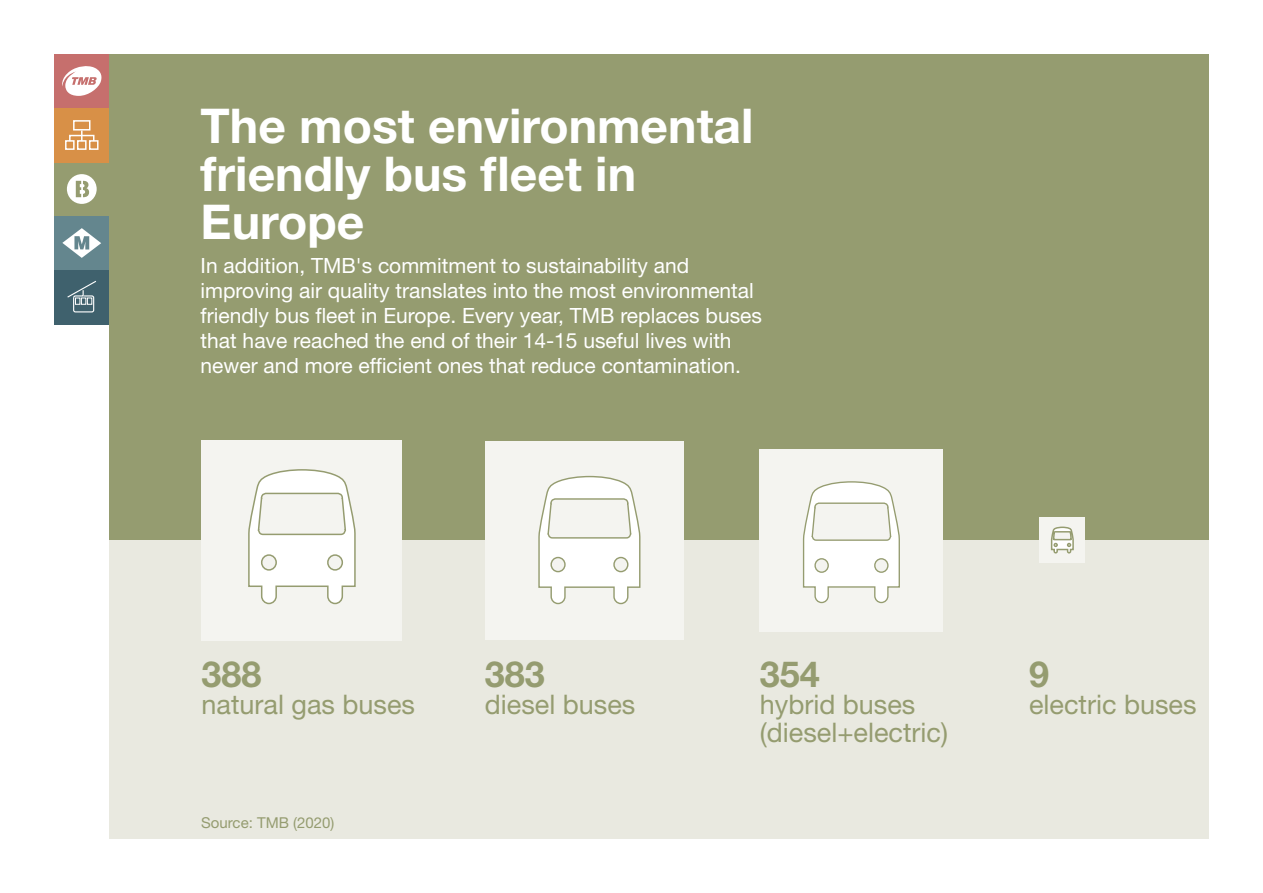
<style>
.page{position:relative;width:1263px;height:893px;background:#fff}
.page>*{position:absolute;margin:0;border:0;box-sizing:border-box;transform-origin:0 0}
.t1{font:700 48px/48px "Helvetica Neue LT Std";color:#fff}
.t2{font:700 36px "Helvetica Neue LT Std";color:#959c70}
.t3{font:27px/27.6px "Helvetica Neue LT Std";color:#959c70}
.t4{font:21px/25.2px "Helvetica Neue LT Std";color:#fff}
.t5{font:15px "Helvetica Neue LT Std";color:#959c70}
</style>
<div class="page">
<div style="left:54px;top:54px;width:55px;height:54px;background:#c66f6d"></div>
<svg style="left:62px;top:66px;width:40px;height:30px"></svg>
<div style="left:54px;top:162px;width:55px;height:54px;background:#959c70"></div>
<svg style="left:67px;top:174px;width:30px;height:30px"></svg>
<div style="left:54px;top:216px;width:55px;height:54px;background:#64868e"></div>
<svg style="left:62px;top:228px;width:39px;height:30px"></svg>
<div style="left:54px;top:270px;width:55px;height:54px;background:#3f616d"></div>
<svg style="left:67px;top:280px;width:29px;height:33px"></svg>
<div style="left:54px;top:108px;width:55px;height:54px;background:#d89047"></div>
<div style="left:73px;top:120px;width:17px;height:11px;border:2px solid #fff"></div>
<div style="left:65px;top:140px;width:10px;height:10px;border:2px solid #fff"></div>
<div style="left:77px;top:140px;width:10px;height:10px;border:2px solid #fff"></div>
<div style="left:89px;top:140px;width:10px;height:10px;border:2px solid #fff"></div>
<div style="left:69px;top:135px;width:25px;height:7px;border:2px solid #fff"></div>
<svg style="left:81px;top:131px;width:2px;height:10px"></svg>
<div style="left:109px;top:54px;width:1100px;height:486px;background:#959c70"></div>
<div style="left:109px;top:540px;width:1100px;height:299px;background:#e9e9e0"></div>
<div style="left:486px;top:441px;width:198px;height:198px;background:#f4f4f0"></div>
<div style="left:202px;top:440px;width:200px;height:200px;background:#f4f4f0"></div>
<div style="left:760px;top:449px;width:183px;height:182px;background:#f4f4f0"></div>
<div style="left:1040px;top:517px;width:45px;height:46px;background:#f4f4f0"></div>
<svg style="left:248px;top:469px;width:108px;height:136px"></svg>
<svg style="left:538px;top:475px;width:103px;height:130px"></svg>
<svg style="left:802px;top:481px;width:98px;height:123px"></svg>
<svg style="left:1050px;top:526px;width:24px;height:28px"></svg>
<h1 class="t1" style="left:201px;top:101px;width:554px">The most environmental friendly bus fleet in<br>Europe</h1>
<p class="t4" style="left:201px;top:252px;width:563px">In addition, TMB's commitment to sustainability and improving air quality translates into the most environmental friendly bus fleet in Europe. Every year, TMB replaces buses that have reached the end of their 14-15 useful lives with newer and more efficient ones that reduce contamination.</p>
<h2 class="t2" style="left:202px;top:651px;width:62px">388</h2>
<p class="t3" style="left:202px;top:690px;width:215px">natural gas buses</p>
<p class="t5" style="left:201px;top:813px;width:135px">Source: TMB (2020)</p>
<h2 class="t2" style="left:485px;top:651px;width:62px">383</h2>
<p class="t3" style="left:485px;top:690px;width:152px">diesel buses</p>
<h2 class="t2" style="left:760px;top:651px;width:62px">354</h2>
<p class="t3" style="left:760px;top:690px;width:190px">hybrid buses (diesel+electric)</p>
<h2 class="t2" style="left:1029px;top:651px;width:22px">9</h2>
<p class="t3" style="left:1029px;top:690px;width:169px">electric buses</p>
</div>
